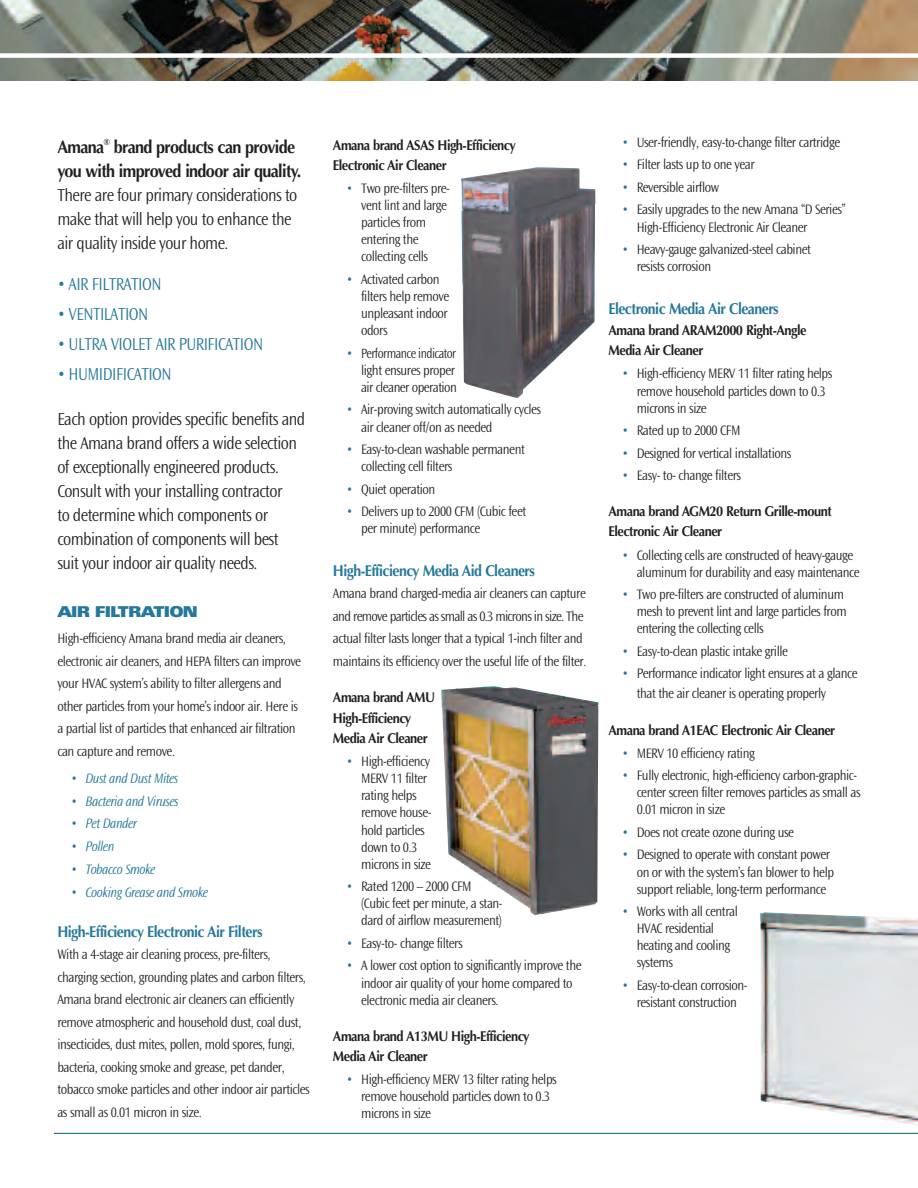
<style>
.page{position:relative;width:918px;height:1188px;background:#fff}
.page>*{position:absolute;margin:0;border:0;box-sizing:border-box;transform-origin:0 0}
.t1{font:300 18px/24px "Ocean Sans";letter-spacing:-.035em;color:#231f20;scale:.9 1}
.t2{font:300 18px "Ocean Sans";letter-spacing:-.035em;color:#25789b;scale:.9 1}
.t3{font:700 18px/24px "Optima";letter-spacing:-.04em;color:#231f20;scale:.9 1}
.t4{font:700 15.75px "Optima";letter-spacing:-.04em;color:#25789b;scale:.9 1}
.t5{font:900 expanded 15px "Univers";letter-spacing:-.06em;color:#25789b;scale:.9 1}
.t6{font:300 14.25px/17.1px "Ocean Sans";letter-spacing:-.035em;color:#231f20;scale:.9 1}
.t7{font:700 14.25px/20.4px "Optima";letter-spacing:-.04em;color:#231f20;scale:.9 1}
.t8{font:italic 300 14.25px "Ocean Sans Std";letter-spacing:-.035em;color:#25789b;scale:.9 1}
.t9{font:300 13.95px "Ocean Sans";letter-spacing:-.045em;color:#231f20;scale:.85 1}
.t10{font:700 9px "Optima";color:#231f20;scale:.9 1}
.s1{color:#25789b}
.s2{font-size:14.25px;color:#25789b}
</style>
<div class="page">
<hr style="left:54px;top:1133px;width:864px;height:1px;background:#005e82">
<img style="left:461px;top:167px;width:135px;height:231px">
<img style="left:760px;top:912px;width:158px;height:214px">
<img style="left:0;top:0;width:918px;height:81px">
<div style="left:0;top:53px;width:918px;height:5px;background:#fff"></div>
<img style="left:441px;top:686px;width:157px;height:229px">
<p class="t3" style="left:57px;top:135px;width:54px">Amana</p>
<p class="t10" style="left:104px;top:137px;width:8px">®</p>
<p class="t3" style="left:57px;top:135px;width:272px;text-indent:56px">brand products can provide you with improved indoor air quality.</p>
<p class="t1" style="left:57px;top:183px;width:268px">There are four primary considerations to make that will help you to enhance the air quality inside your home.</p>
<p class="t2" style="left:57px;top:273px;width:117px">• AIR FILTRATION</p>
<p class="t2" style="left:57px;top:303px;width:103px">• VENTILATION</p>
<p class="t2" style="left:57px;top:333px;width:230px">• ULTRA VIOLET AIR PURIFICATION</p>
<p class="t2" style="left:57px;top:363px;width:129px">• HUMIDIFICATION</p>
<p class="t1" style="left:57px;top:407px;width:277px">Each option provides specific benefits and the Amana brand offers a wide selection of exceptionally engineered products.<br>Consult with your installing contractor<br>to determine which components or combination of components will best<br>suit your indoor air quality needs.</p>
<p class="t5" style="left:57px;top:607px;width:158px">AIR FILTRATION</p>
<p class="t6" style="left:57px;top:627px;width:272px;line-height:22.5px">High-efficiency Amana brand media air cleaners, electronic air cleaners, and HEPA filters can improve your HVAC system’s ability to filter allergens and other particles from your home’s indoor air. Here is a partial list of particles that enhanced air filtration can capture and remove.</p>
<p class="t8" style="left:71px;top:772px;width:121px">• Dust and Dust Mites</p>
<p class="t8" style="left:71px;top:795px;width:121px">• Bacteria and Viruses</p>
<p class="t8" style="left:71px;top:818px;width:75px">• Pet Dander</p>
<p class="t8" style="left:71px;top:841px;width:50px">• Pollen</p>
<p class="t8" style="left:71px;top:864px;width:96px">• Tobacco Smoke</p>
<p class="t8" style="left:71px;top:886px;width:154px">• Cooking Grease and Smoke</p>
<p class="t4" style="left:57px;top:922px;width:229px">High-Efficiency Electronic Air Filters</p>
<p class="t6" style="left:57px;top:943px;width:282px;line-height:22.5px">With a 4-stage air cleaning process, pre-filters, charging section, grounding plates and carbon filters, Amana brand electronic air cleaners can efficiently remove atmospheric and household dust, coal dust, insecticides, dust mites, pollen, mold spores, fungi, bacteria, cooking smoke and grease, pet dander, tobacco smoke particles and other indoor air particles as small as 0.01 micron in size.</p>
<p class="t7" style="left:333px;top:135px;width:205px">Amana brand ASAS High-Efficiency<br>Electronic Air Cleaner</p>
<p class="t6" style="left:361px;top:180px;width:100px;text-indent:-15px"><span class="s1">•</span> Two pre-filters pre&shy;vent lint and large particles from entering the collecting cells</p>
<p class="t6" style="left:361px;top:271px;width:99px;text-indent:-15px"><span class="s1">•</span> Activated carbon filters help remove unpleasant indoor odors</p>
<p class="t9" style="left:346px;top:345px;width:131px"><span class="s2">•</span> Performance indicator</p>
<p class="t6" style="left:361px;top:361px;width:108px">light ensures proper air cleaner operation</p>
<p class="t6" style="left:361px;top:401px;width:201px;text-indent:-15px"><span class="s1">•</span> Air-proving switch automatically cycles air cleaner off/on as needed</p>
<p class="t6" style="left:361px;top:441px;width:184px;text-indent:-15px"><span class="s1">•</span> Easy-to-clean washable permanent collecting cell filters</p>
<p class="t6" style="left:346px;top:480px;width:100px"><span class="s1">•</span> Quiet operation</p>
<p class="t6" style="left:361px;top:503px;width:185px;text-indent:-15px"><span class="s1">•</span> Delivers up to 2000 CFM (Cubic feet per minute) performance</p>
<p class="t4" style="left:333px;top:561px;width:226px">High-Efficiency Media Aid Cleaners</p>
<p class="t6" style="left:333px;top:582px;width:283px;line-height:22.5px">Amana brand charged-media air cleaners can capture and remove particles as small as 0.3 microns in size. The actual filter lasts longer that a typical 1-inch filter and maintains its efficiency over the useful life of the filter.</p>
<p class="t7" style="left:333px;top:687px;width:115px">Amana brand AMU<br>High-Efficiency<br>Media Air Cleaner</p>
<p class="t6" style="left:361px;top:753px;width:80px;text-indent:-15px"><span class="s1">•</span> High-efficiency<br>MERV 11 filter rating helps remove house&shy;hold particles down to 0.3 microns in size</p>
<p class="t6" style="left:361px;top:878px;width:159px;text-indent:-15px"><span class="s1">•</span> Rated 1200 – 2000 CFM (Cubic feet per minute, a stan&shy;dard of airflow measurement)</p>
<p class="t6" style="left:346px;top:934px;width:131px"><span class="s1">•</span> Easy-to- change filters</p>
<p class="t6" style="left:361px;top:957px;width:247px;text-indent:-15px"><span class="s1">•</span> A lower cost option to significantly improve the indoor air quality of your home compared to electronic media air cleaners.</p>
<p class="t7" style="left:333px;top:1026px;width:220px">Amana brand A13MU High-Efficiency<br>Media Air Cleaner</p>
<p class="t6" style="left:361px;top:1071px;width:219px;text-indent:-15px"><span class="s1">•</span> High-efficiency MERV 13 filter rating helps remove household particles down to 0.3 microns in size</p>
<p class="t6" style="left:622px;top:134px;width:244px"><span class="s1">•</span> User-friendly, easy-to-change filter cartridge</p>
<p class="t6" style="left:622px;top:156px;width:149px"><span class="s1">•</span> Filter lasts up to one year</p>
<p class="t6" style="left:622px;top:179px;width:109px"><span class="s1">•</span> Reversible airflow</p>
<p class="t6" style="left:637px;top:201px;width:234px;text-indent:-15px"><span class="s1">•</span> Easily upgrades to the new Amana “D Series”<br>High-Efficiency Electronic Air Cleaner</p>
<p class="t6" style="left:637px;top:241px;width:195px;text-indent:-15px"><span class="s1">•</span> Heavy-gauge galvanized-steel cabinet resists corrosion</p>
<p class="t4" style="left:609px;top:299px;width:191px">Electronic Media Air Cleaners</p>
<p class="t7" style="left:609px;top:320px;width:222px">Amana brand ARAM2000 Right-Angle<br>Media Air Cleaner</p>
<p class="t6" style="left:637px;top:365px;width:219px;text-indent:-15px"><span class="s1">•</span> High-efficiency MERV 11 filter rating helps remove household particles down to 0.3 microns in size</p>
<p class="t6" style="left:622px;top:422px;width:133px"><span class="s1">•</span> Rated up to 2000 CFM</p>
<p class="t6" style="left:622px;top:444px;width:190px"><span class="s1">•</span> Designed for vertical installations</p>
<p class="t6" style="left:622px;top:467px;width:134px"><span class="s1">•</span> Easy- to- change filters</p>
<p class="t7" style="left:609px;top:501px;width:249px">Amana brand AGM20 Return Grille-mount<br>Electronic Air Cleaner</p>
<p class="t6" style="left:637px;top:546px;width:249px;text-indent:-15px"><span class="s1">•</span> Collecting cells are constructed of heavy-gauge aluminum for durability and easy maintenance</p>
<p class="t6" style="left:637px;top:586px;width:235px;text-indent:-15px"><span class="s1">•</span> Two pre-filters are constructed of aluminum mesh to prevent lint and large particles from entering the collecting cells</p>
<p class="t6" style="left:622px;top:642px;width:186px"><span class="s1">•</span> Easy-to-clean plastic intake grille</p>
<p class="t6" style="left:637px;top:664px;width:247px;line-height:19.8px;text-indent:-15px"><span class="s1">•</span> Performance indicator light ensures at a glance that the air cleaner is operating properly</p>
<p class="t7" style="left:609px;top:720px;width:253px">Amana brand A1EAC Electronic Air Cleaner</p>
<p class="t6" style="left:622px;top:744px;width:149px"><span class="s1">•</span> MERV 10 efficiency rating</p>
<p class="t6" style="left:637px;top:767px;width:250px;text-indent:-15px"><span class="s1">•</span> Fully electronic, high-efficiency carbon-graphic&shy;center screen filter removes particles as small as<br>0.01 micron in size</p>
<p class="t6" style="left:622px;top:823px;width:193px"><span class="s1">•</span> Does not create ozone during use</p>
<p class="t6" style="left:637px;top:846px;width:221px;text-indent:-15px"><span class="s1">•</span> Designed to operate with constant power on or with the system’s fan blower to help support reliable, long-term performance</p>
<p class="t6" style="left:637px;top:903px;width:114px;text-indent:-15px"><span class="s1">•</span> Works with all central<br>HVAC residential heating and cooling systems</p>
<p class="t6" style="left:622px;top:976px;width:141px;text-align:center"><span class="s1">•</span> Easy-to-clean corrosion&shy;resistant construction</p>
</div>
